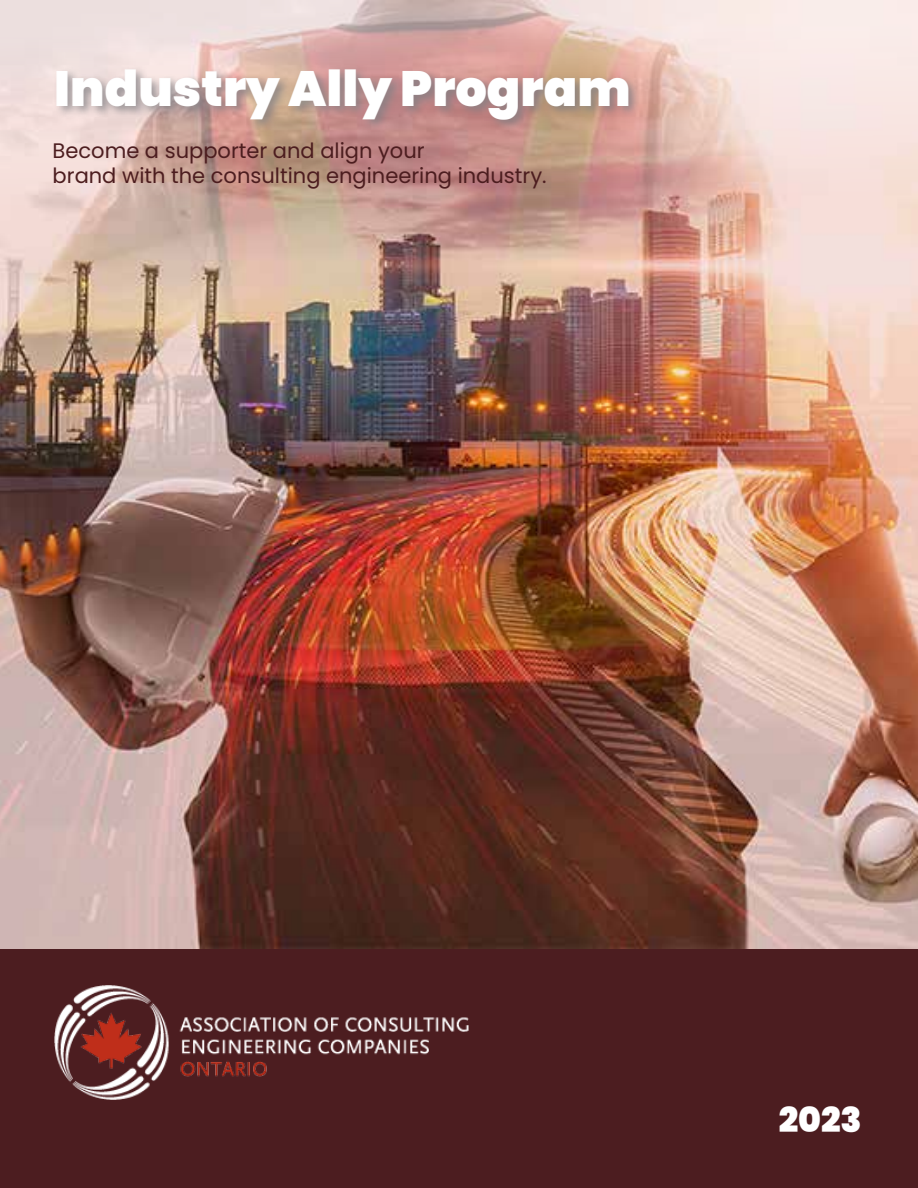
<style>
.page{position:relative;width:918px;height:1188px;background:#fff}
.page>*{position:absolute;margin:0;border:0;box-sizing:border-box;transform-origin:0 0}
.t1{font:900 49.5px "Poppins";color:#fff}
.t2{font:900 34.5px "Poppins";color:#fff}
.t3{font:21px/25.2px "Poppins";color:#4c1d1f}
</style>
<div class="page">
<img style="left:0;top:238px;width:918px;height:711px">
<div style="left:0;top:950px;width:918px;height:238px;background:#4c1d20"></div>
<img style="left:54px;top:986px;width:414px;height:114px">
<svg style="left:0;top:0;width:918px;height:238px;background:#debfb8"></svg>
<div style="left:53px;top:66px;width:588px;height:66px;background:#807f83;opacity:.75"></div>
<h1 class="t1" style="left:54px;top:60px;width:578px">Industry Ally Program</h1>
<p class="t3" style="left:53px;top:138px;width:495px">Become a supporter and align your<br>brand with the consulting engineering industry.</p>
<h2 class="t2" style="left:779px;top:1100px;width:85px">2023</h2>
</div>
